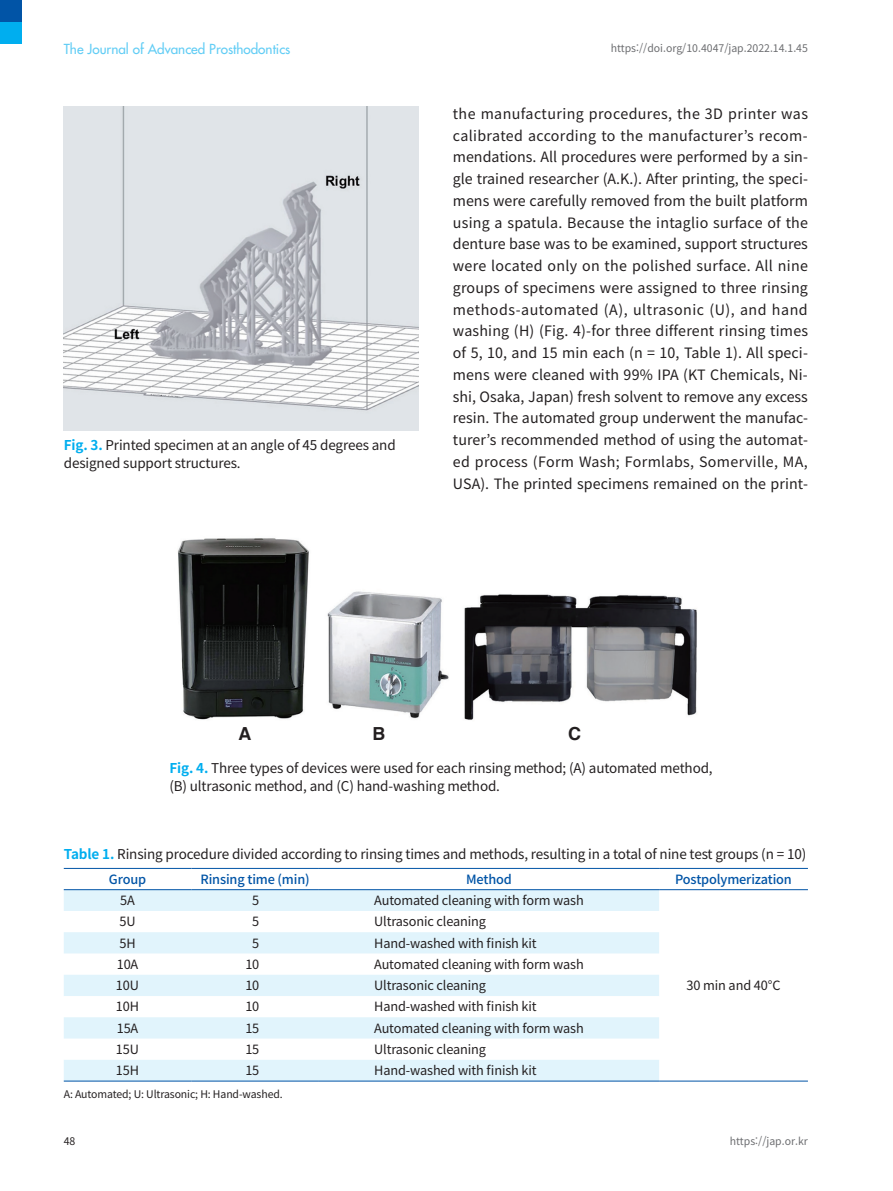
<style>
.page{position:relative;width:893px;height:1191px;background:#fff}
.page>*{position:absolute;margin:0;border:0;box-sizing:border-box;transform-origin:0 0}
.t1{font:700 18px "Helvetica";color:#231f20}
.t2{font:14.25px/21.8px "Noto Sans CJ Kkr";letter-spacing:.005em;color:#231f20;text-align:justify}
.t3{font:13.5px/18px "Noto Sans CJ Kkr";letter-spacing:-.01em;color:#231f20}
.t4{font:500 13.5px "Futura Std";color:#62cdf5}
.t5{font:12.75px "Noto Sans CJ Kkr";letter-spacing:-.01em;color:#231f20}
.t6{font:500 12.75px "Noto Sans CJ Kkr";letter-spacing:-.01em;color:#0154a6}
.t7{font:10.5px "Noto Sans CJ Kkr";color:#6c6d70}
.t8{font:10.5px "Noto Sans CJ Kkr";letter-spacing:-.01em;color:#231f20}
.s1{font-weight:700;color:#00aeef}
</style>
<div class="page">
<div style="left:0;top:22px;width:22px;height:22px;background:#00aeef"></div>
<div style="left:0;top:0;width:22px;height:22px;background:#0154a6"></div>
<img style="left:64px;top:106px;width:355px;height:324px">
<svg style="left:64px;top:890px;width:595px;height:190px;fill:#e1f4fc"></svg>
<hr style="left:64px;top:889px;width:127px;height:1px;background:#0154a6">
<hr style="left:191px;top:889px;width:128px;height:1px;background:#0154a6">
<hr style="left:319px;top:889px;width:340px;height:1px;background:#0154a6">
<hr style="left:659px;top:889px;width:149px;height:1px;background:#0154a6">
<hr style="left:64px;top:868px;width:127px;height:1px;background:#0154a6">
<hr style="left:191px;top:868px;width:128px;height:1px;background:#0154a6">
<hr style="left:319px;top:868px;width:340px;height:1px;background:#0154a6">
<hr style="left:659px;top:868px;width:149px;height:1px;background:#0154a6">
<hr style="left:64px;top:1080px;width:127px;height:1px;background:#0154a6">
<hr style="left:191px;top:1080px;width:128px;height:1px;background:#0154a6">
<hr style="left:319px;top:1080px;width:340px;height:1px;background:#0154a6">
<hr style="left:659px;top:1080px;width:149px;height:1px;background:#0154a6">
<img style="left:178px;top:538px;width:519px;height:182px">
<p class="t4" style="left:64px;top:40px;width:228px">The Journal of Advanced Prosthodontics</p>
<p class="t3" style="left:64px;top:436px;width:333px"><span class="s1">Fig. 3.</span> Printed specimen at an angle of 45 degrees and designed support structures.</p>
<p class="t7" style="left:611px;top:42px;width:199px">https://doi.org/10.4047/jap.2022.14.1.45</p>
<p class="t2" style="left:453px;top:103px;width:357px">the manufacturing procedures, the 3D printer was calibrated according to the manufacturer’s recom&shy;mendations. All procedures were performed by a sin&shy;gle trained researcher (A.K.). After printing, the speci&shy;mens were carefully removed from the built platform using a spatula. Because the intaglio surface of the denture base was to be examined, support structures were located only on the polished surface. All nine groups of specimens were assigned to three rinsing methods-automated (A), ultrasonic (U), and hand washing (H) (Fig. 4)-for three different rinsing times of 5, 10, and 15 min each (n = 10, Table 1). All speci&shy;mens were cleaned with 99% IPA (KT Chemicals, Ni&shy;shi, Osaka, Japan) fresh solvent to remove any excess resin. The automated group underwent the manufac&shy;turer’s recommended method of using the automat&shy;ed process (Form Wash; Formlabs, Somerville, MA, USA). The printed specimens remained on the print-</p>
<p class="t1" style="left:239px;top:723px;width:14px">A</p>
<p class="t1" style="left:372px;top:723px;width:14px">B</p>
<p class="t1" style="left:568px;top:723px;width:14px">C</p>
<p class="t3" style="left:169px;top:759px;width:545px"><span class="s1">Fig. 4.</span> Three types of devices were used for each rinsing method; (A) automated method, (B) ultrasonic method, and (C) hand-washing method.</p>
<p class="t3" style="left:64px;top:845px;width:744px"><span class="s1">Table 1.</span> Rinsing procedure divided according to rinsing times and methods, resulting in a total of nine test groups (n = 10)</p>
<p class="t6" style="left:109px;top:872px;width:39px">Group</p>
<p class="t6" style="left:200px;top:872px;width:111px">Rinsing time (min)</p>
<p class="t6" style="left:466px;top:872px;width:47px">Method</p>
<p class="t6" style="left:675px;top:872px;width:118px">Postpolymerization</p>
<p class="t5" style="left:120px;top:893px;width:16px">5A</p>
<p class="t5" style="left:252px;top:893px;width:9px">5</p>
<p class="t5" style="left:374px;top:893px;width:211px">Automated cleaning with form wash</p>
<p class="t5" style="left:119px;top:914px;width:18px">5U</p>
<p class="t5" style="left:252px;top:914px;width:9px">5</p>
<p class="t5" style="left:374px;top:914px;width:113px">Ultrasonic cleaning</p>
<p class="t5" style="left:119px;top:935px;width:18px">5H</p>
<p class="t5" style="left:252px;top:935px;width:9px">5</p>
<p class="t5" style="left:374px;top:935px;width:164px">Hand-washed with finish kit</p>
<p class="t5" style="left:117px;top:957px;width:23px">10A</p>
<p class="t5" style="left:245px;top:957px;width:16px">10</p>
<p class="t5" style="left:374px;top:957px;width:211px">Automated cleaning with form wash</p>
<p class="t5" style="left:116px;top:978px;width:25px">10U</p>
<p class="t5" style="left:245px;top:978px;width:16px">10</p>
<p class="t5" style="left:374px;top:978px;width:113px">Ultrasonic cleaning</p>
<p class="t5" style="left:116px;top:999px;width:25px">10H</p>
<p class="t5" style="left:245px;top:999px;width:16px">10</p>
<p class="t5" style="left:374px;top:999px;width:164px">Hand-washed with finish kit</p>
<p class="t5" style="left:117px;top:1021px;width:23px">15A</p>
<p class="t5" style="left:245px;top:1021px;width:16px">15</p>
<p class="t5" style="left:374px;top:1021px;width:211px">Automated cleaning with form wash</p>
<p class="t5" style="left:116px;top:1042px;width:25px">15U</p>
<p class="t5" style="left:245px;top:1042px;width:16px">15</p>
<p class="t5" style="left:374px;top:1042px;width:113px">Ultrasonic cleaning</p>
<p class="t5" style="left:116px;top:1063px;width:25px">15H</p>
<p class="t5" style="left:245px;top:1063px;width:16px">15</p>
<p class="t5" style="left:374px;top:1063px;width:164px">Hand-washed with finish kit</p>
<p class="t8" style="left:64px;top:1088px;width:220px">A: Automated; U: Ultrasonic; H: Hand-washed.</p>
<p class="t5" style="left:686px;top:978px;width:95px">30 min and 40°C</p>
<p class="t8" style="left:64px;top:1135px;width:13px">48</p>
<p class="t7" style="left:730px;top:1135px;width:80px">https://jap.or.kr</p>
</div>
